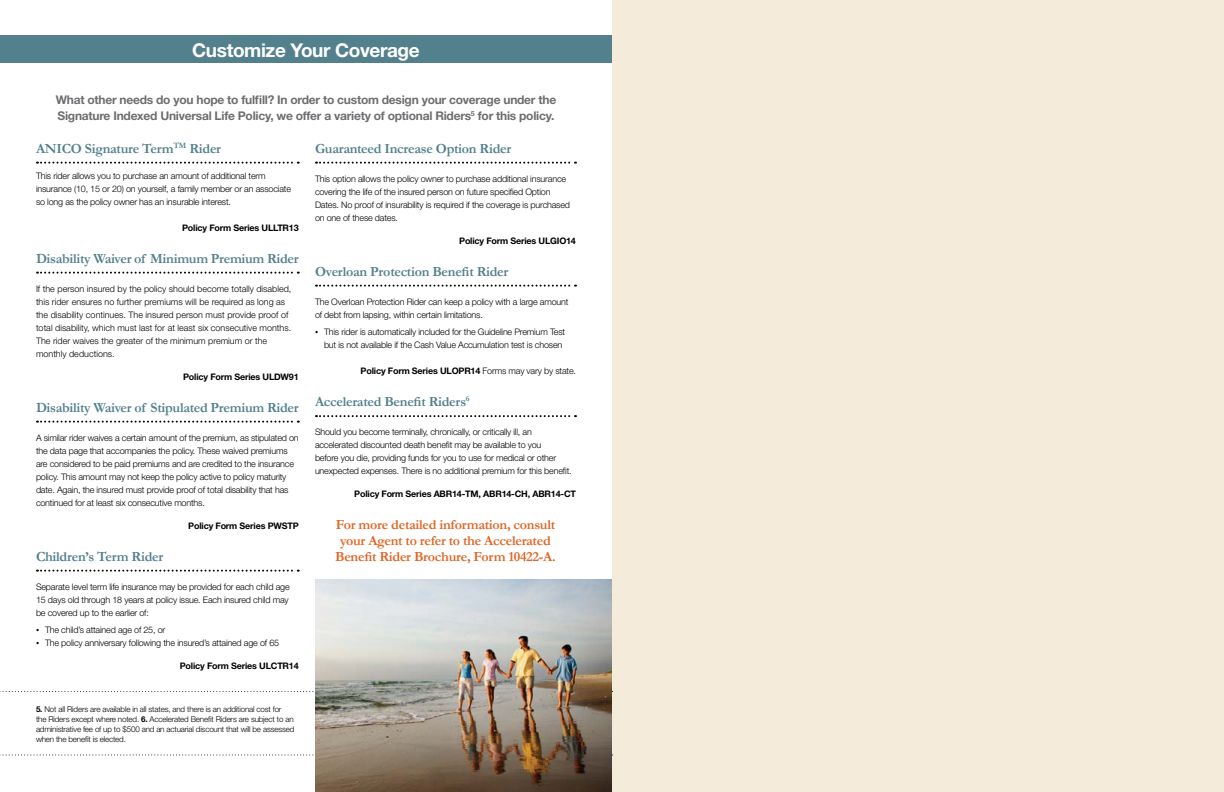
<style>
.page{position:relative;width:1224px;height:792px;background:#fff}
.page>*{position:absolute;margin:0;border:0;box-sizing:border-box;transform-origin:0 0}
.t1{font:700 19px "Helvetica Neue";letter-spacing:-.02em;color:#fff}
.rider_title{font:700 14px "Garamond";letter-spacing:-.02em;color:#53808d}
.t2{font:700 14px "Garamond";letter-spacing:-.02em;color:#e06625}
.t3{font:700 12px/16px "Helvetica Neue";letter-spacing:-.02em;color:#6d6e71}
.t4{font:300 9px/13px "Helvetica Neue";letter-spacing:-.02em;color:#000}
.t5{font:300 9px/13px "Helvetica Neue";color:#000}
.t6{font:700 9px "Helvetica Neue";letter-spacing:-.02em;color:#000}
.t7{font:300 8px/10px "Helvetica Neue";letter-spacing:-.02em;color:#000}
.s1{font-family:"Garamond";font-weight:400}
.s2{font-weight:700}
.s3{font-weight:300}
</style>
<div class="page">
<div style="left:612px;top:0;width:612px;height:792px;background:#f4ebda"></div>
<div style="left:0;top:35px;width:612px;height:28px;background:#53808d"></div>
<svg style="left:0;top:754px;width:613px;height:1px"></svg>
<svg style="left:0;top:691px;width:613px;height:1px"></svg>
<img style="left:315px;top:579px;width:297px;height:213px">
<svg style="left:37px;top:162px;width:262px;height:2px"></svg>
<svg style="left:37px;top:272px;width:262px;height:2px"></svg>
<svg style="left:37px;top:421px;width:262px;height:2px"></svg>
<svg style="left:37px;top:570px;width:262px;height:2px"></svg>
<svg style="left:316px;top:162px;width:260px;height:2px"></svg>
<svg style="left:316px;top:285px;width:260px;height:2px"></svg>
<svg style="left:316px;top:415px;width:260px;height:2px"></svg>
<p class="t1" style="left:192px;top:38px;width:229px">Customize Your Coverage</p>
<p class="t3" style="left:56px;top:92px;width:502px">What other needs do you hope to fulfill? In order to custom design your coverage under the<br>Signature Indexed Universal Life Policy, we offer a variety of optional Riders<sup>5</sup> for this policy.</p>
<p class="rider_title" style="left:36px;top:139px;width:187px">ANICO Signature Term<sup>TM</sup> Rider</p>
<p class="t4" style="left:36px;top:169px;width:257px">This rider allows you to purchase an amount of additional term insurance (10, 15 or 20) on yourself, a family member or an associate so long as the policy owner has an insurable interest.</p>
<p class="t6" style="left:182px;top:222px;width:118px">Policy Form Series ULLTR13</p>
<p class="rider_title" style="left:36px;top:249px;width:264px">Disability Waiver of Minimum Premium Rider</p>
<p class="t5" style="left:36px;top:282px;width:257px">If the person insured by the policy should become totally disabled, this rider ensures no further premiums will be required as long as the disability continues. The insured person must provide proof of total disability, which must last for at least six consecutive months.<br>The rider waives the greater of the minimum premium or the monthly deductions.</p>
<p class="t6" style="left:183px;top:371px;width:117px">Policy Form Series ULDW91</p>
<p class="rider_title" style="left:36px;top:398px;width:264px">Disability Waiver of Stipulated Premium Rider</p>
<p class="t4" style="left:36px;top:431px;width:264px">A similar rider waives a certain amount of the premium, as stipulated on the data page that accompanies the policy. These waived premiums are considered to be paid premiums and are credited to the insurance policy. This amount may not keep the policy active to policy maturity date. Again, the insured must provide proof of total disability that has continued for at least six consecutive months.</p>
<p class="t6" style="left:188px;top:520px;width:112px">Policy Form Series PWSTP</p>
<p class="rider_title" style="left:36px;top:547px;width:129px">Children’s Term Rider</p>
<p class="t4" style="left:36px;top:580px;width:255px;text-align:justify">Separate level term life insurance may be provided for each child age 15 days old through 18 years at policy issue. Each insured child may be covered up to the earlier of:</p>
<p class="t4" style="left:36px;top:623px;width:131px"><span class="s1">•</span> The child’s attained age of 25, or</p>
<p class="t4" style="left:36px;top:636px;width:245px"><span class="s1">•</span> The policy anniversary following the insured’s attained age of 65</p>
<p class="t6" style="left:180px;top:660px;width:120px">Policy Form Series ULCTR14</p>
<p class="t7" style="left:36px;top:704px;width:260px"><span class="s2">5.</span> Not all Riders are available in all states, and there is an additional cost for<br>the Riders except where noted. <span class="s2">6.</span> Accelerated Benefit Riders are subject to an administrative fee of up to $500 and an actuarial discount that will be assessed when the benefit is elected.</p>
<p class="rider_title" style="left:315px;top:139px;width:198px">Guaranteed Increase Option Rider</p>
<p class="t4" style="left:315px;top:172px;width:257px">This option allows the policy owner to purchase additional insurance covering the life of the insured person on future specified Option Dates. No proof of insurability is required if the coverage is purchased on one of these dates.</p>
<p class="t6" style="left:459px;top:235px;width:118px">Policy Form Series ULGIO14</p>
<p class="rider_title" style="left:315px;top:262px;width:195px">Overloan Protection Benefit Rider</p>
<p class="t4" style="left:315px;top:295px;width:255px">The Overloan Protection Rider can keep a policy with a large amount of debt from lapsing, within certain limitations.</p>
<p class="t4" style="left:324px;top:325px;width:243px;text-indent:-9px"><span class="s1">•</span> This rider is automatically included for the Guideline Premium Test but is not available if the Cash Value Accumulation test is chosen</p>
<p class="t6" style="left:361px;top:365px;width:217px">Policy Form Series ULOPR14 <span class="s3">Forms may vary by state.</span></p>
<p class="rider_title" style="left:315px;top:392px;width:156px">Accelerated Benefit Riders<sup>6</sup></p>
<p class="t4" style="left:315px;top:425px;width:258px">Should you become terminally, chronically, or critically ill, an accelerated discounted death benefit may be available to you<br>before you die, providing funds for you to use for medical or other unexpected expenses. There is no additional premium for this benefit.</p>
<p class="t6" style="left:354px;top:488px;width:223px">Policy Form Series ABR14-TM, ABR14-CH, ABR14-CT</p>
<p class="t2" style="left:336px;top:515px;width:221px">For more detailed information, consult</p>
<p class="t2" style="left:340px;top:531px;width:212px">your Agent to refer to the Accelerated</p>
<p class="t2" style="left:335px;top:547px;width:222px">Benefit Rider Brochure, Form 10422-A.</p>
</div>
